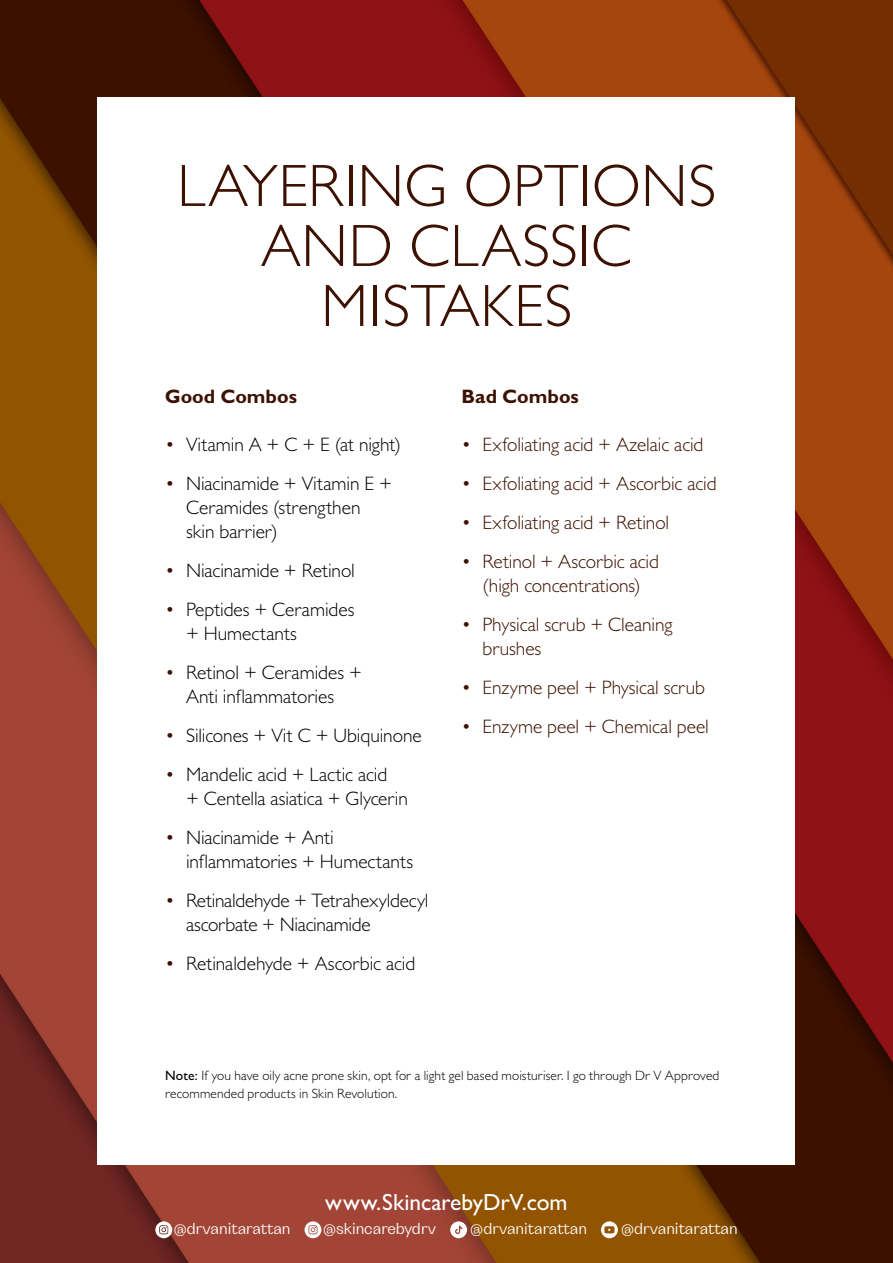
<style>
.page{position:relative;width:893px;height:1263px;background:#fff}
.page>*{position:absolute;margin:0;border:0;box-sizing:border-box;transform-origin:0 0}
.t1{font:300 60px/60px "Gill Sans MT Pro";letter-spacing:.01em;color:#3c1100;text-align:center}
.t2{font:500 23.4px "Gill Sans MT Pro";color:#fff}
.t3{font:300 19.5px/24px "Gill Sans MT Pro";letter-spacing:-.005em;color:#000}
.t4{font:300 19.5px/24px "Gill Sans MT Pro";letter-spacing:-.005em;color:#3c1100;text-align:center}
.t5{font:700 19.5px "Gill Sans MT Pro";color:#3c1100}
.t6{font:16.05px "Grotta";color:#fff}
.t7{font:300 13.5px/18px "Gill Sans MT Pro";letter-spacing:.01em;color:#000}
.s1{color:#3c1100}
.s2{font-weight:500}
</style>
<div class="page">
<img style="left:0;top:0;width:893px;height:1263px">
<div style="left:98px;top:98px;width:697px;height:1067px;background:#fff"></div>
<svg style="left:155px;top:1221px;width:17px;height:17px"></svg>
<svg style="left:305px;top:1221px;width:16px;height:17px"></svg>
<svg style="left:450px;top:1221px;width:17px;height:17px"></svg>
<svg style="left:601px;top:1221px;width:17px;height:17px"></svg>
<p class="t1" style="left:177px;top:155px;width:540px">LAYERING OPTIONS<br>AND CLASSIC<br>MISTAKES</p>
<p class="t5" style="left:165px;top:385px;width:134px">Good Combos</p>
<p class="t3" style="left:165px;top:432px;width:237px"><span class="s1">•</span> Vitamin A + C + E (at night)</p>
<p class="t3" style="left:186px;top:471px;width:207px;text-indent:-21px"><span class="s1">•</span> Niacinamide + Vitamin E +<br>Ceramides (strengthen skin barrier)</p>
<p class="t3" style="left:165px;top:558px;width:191px"><span class="s1">•</span> Niacinamide + Retinol</p>
<p class="t3" style="left:186px;top:597px;width:170px;text-indent:-21px"><span class="s1">•</span> Peptides + Ceramides + Humectants</p>
<p class="t3" style="left:165px;top:660px;width:198px;text-align:center"><span class="s1">•</span> Retinol + Ceramides +<br>Anti inflammatories</p>
<p class="t3" style="left:165px;top:723px;width:258px"><span class="s1">•</span> Silicones + Vit C + Ubiquinone</p>
<p class="t3" style="left:186px;top:762px;width:223px;text-indent:-21px"><span class="s1">•</span> Mandelic acid + Lactic acid<br>+ Centella asiatica + Glycerin</p>
<p class="t3" style="left:186px;top:825px;width:229px;text-indent:-21px"><span class="s1">•</span> Niacinamide + Anti inflammatories + Humectants</p>
<p class="t3" style="left:186px;top:888px;width:244px;text-indent:-21px"><span class="s1">•</span> Retinaldehyde + Tetrahexyldecyl ascorbate + Niacinamide</p>
<p class="t3" style="left:165px;top:951px;width:252px"><span class="s1">•</span> Retinaldehyde + Ascorbic acid</p>
<p class="t5" style="left:461px;top:385px;width:119px">Bad Combos</p>
<p class="t4" style="left:461px;top:432px;width:243px">• Exfoliating acid + Azelaic acid</p>
<p class="t4" style="left:461px;top:471px;width:257px">• Exfoliating acid + Ascorbic acid</p>
<p class="t4" style="left:461px;top:510px;width:209px">• Exfoliating acid + Retinol</p>
<p class="t4" style="left:461px;top:549px;width:199px">• Retinol + Ascorbic acid (high concentrations)</p>
<p class="t4" style="left:482px;top:612px;width:192px;text-align:left;text-indent:-21px">• Physical scrub + Cleaning brushes</p>
<p class="t4" style="left:461px;top:675px;width:245px">• Enzyme peel + Physical scrub</p>
<p class="t4" style="left:461px;top:714px;width:249px">• Enzyme peel + Chemical peel</p>
<p class="t7" style="left:165px;top:1066px;width:556px"><span class="s2">Note:</span> If you have oily acne prone skin, opt for a light gel based moisturiser. I go through Dr V Approved recommended products in Skin Revolution.</p>
<p class="t2" style="left:325px;top:1188px;width:244px">www.SkincarebyDrV.com</p>
<p class="t6" style="left:174px;top:1219px;width:118px">@drvanitarattan</p>
<p class="t6" style="left:323px;top:1219px;width:115px">@skincarebydrv</p>
<p class="t6" style="left:470px;top:1219px;width:118px">@drvanitarattan</p>
<p class="t6" style="left:621px;top:1219px;width:118px">@drvanitarattan</p>
</div>
